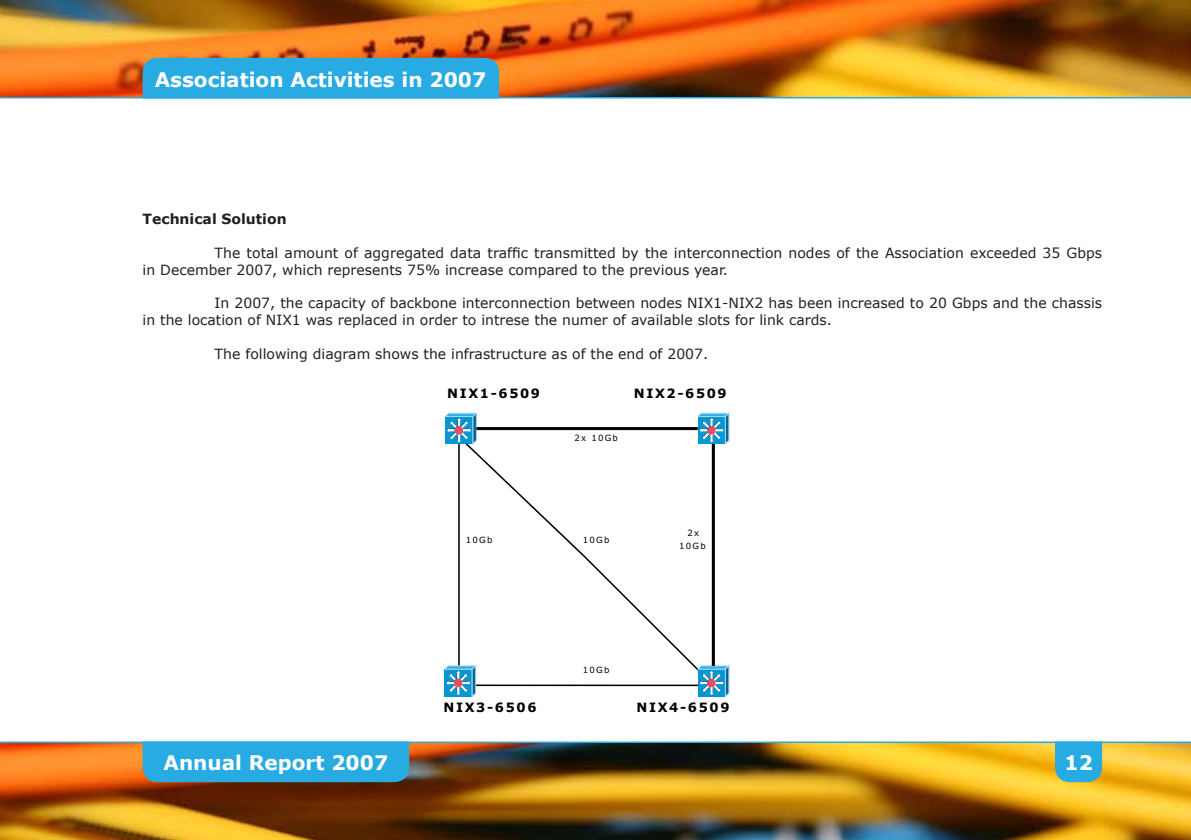
<style>
.page{position:relative;width:1191px;height:840px;background:#fff}
.page>*{position:absolute;margin:0;border:0;box-sizing:border-box;transform-origin:0 0}
.t1{font:700 20px "Verdana";color:#fff}
.t2{font:14px/16.8px "Verdana";color:#231f20}
.t3{font:700 14px "Verdana";color:#231f20}
.t4{font:700 12.8px "Verdana";letter-spacing:.13em;color:#000}
.t5{font:8.6px/12.2px "Verdana";letter-spacing:.135em;color:#000;text-align:center}
</style>
<div class="page">
<svg style="left:0;top:96px;width:1191px;height:2px"></svg>
<div style="left:0;top:741px;width:1191px;height:6px;background:#28aae2"></div>
<img style="left:0;top:0;width:1191px;height:96px">
<img style="left:0;top:743px;width:1191px;height:96px">
<div style="left:143px;top:741px;width:266px;height:40px;background:#28aae2"></div>
<div style="left:1055px;top:741px;width:47px;height:40px;background:#28aae2"></div>
<div style="left:143px;top:58px;width:356px;height:40px;background:#28aae2"></div>
<svg style="left:457px;top:434px;width:260px;height:253px"></svg>
<svg style="left:445px;top:413px;width:31px;height:30px"></svg>
<svg style="left:698px;top:413px;width:31px;height:30px"></svg>
<svg style="left:444px;top:665px;width:32px;height:31px"></svg>
<svg style="left:698px;top:665px;width:31px;height:31px"></svg>
<hr style="left:712px;top:443px;width:3px;height:222px;background:#000">
<hr style="left:476px;top:427px;width:222px;height:3px;background:#000">
<h1 class="t1" style="left:155px;top:67px;width:333px">Association Activities in 2007</h1>
<p class="t3" style="left:143px;top:210px;width:146px">Technical Solution</p>
<p class="t2" style="left:143px;top:244px;width:961px;text-indent:72px">The total amount of aggregated data traffic transmitted by the interconnection nodes of the Association exceeded 35 Gbps in December 2007, which represents 75% increase compared to the previous year.</p>
<p class="t2" style="left:143px;top:294px;width:961px;text-indent:72px">In 2007, the capacity of backbone interconnection between nodes NIX1-NIX2 has been increased to 20 Gbps and the chassis in the location of NIX1 was replaced in order to intrese the numer of available slots for link cards.</p>
<p class="t2" style="left:215px;top:344px;width:495px">The following diagram shows the infrastructure as of the end of 2007.</p>
<p class="t4" style="left:447px;top:384px;width:94px">NIX1-6509</p>
<p class="t4" style="left:634px;top:384px;width:94px">NIX2-6509</p>
<p class="t5" style="left:466px;top:533px;width:28px">10Gb</p>
<p class="t5" style="left:574px;top:432px;width:45px">2x 10Gb</p>
<p class="t5" style="left:583px;top:533px;width:28px">10Gb</p>
<p class="t5" style="left:583px;top:663px;width:28px">10Gb</p>
<p class="t5" style="left:679px;top:527px;width:28px">2x<br>10Gb</p>
<h1 class="t1" style="left:163px;top:749px;width:226px">Annual Report 2007</h1>
<p class="t4" style="left:443px;top:699px;width:94px">NIX3-6506</p>
<p class="t4" style="left:636px;top:699px;width:94px">NIX4-6509</p>
<h1 class="t1" style="left:1064px;top:749px;width:30px">12</h1>
</div>
